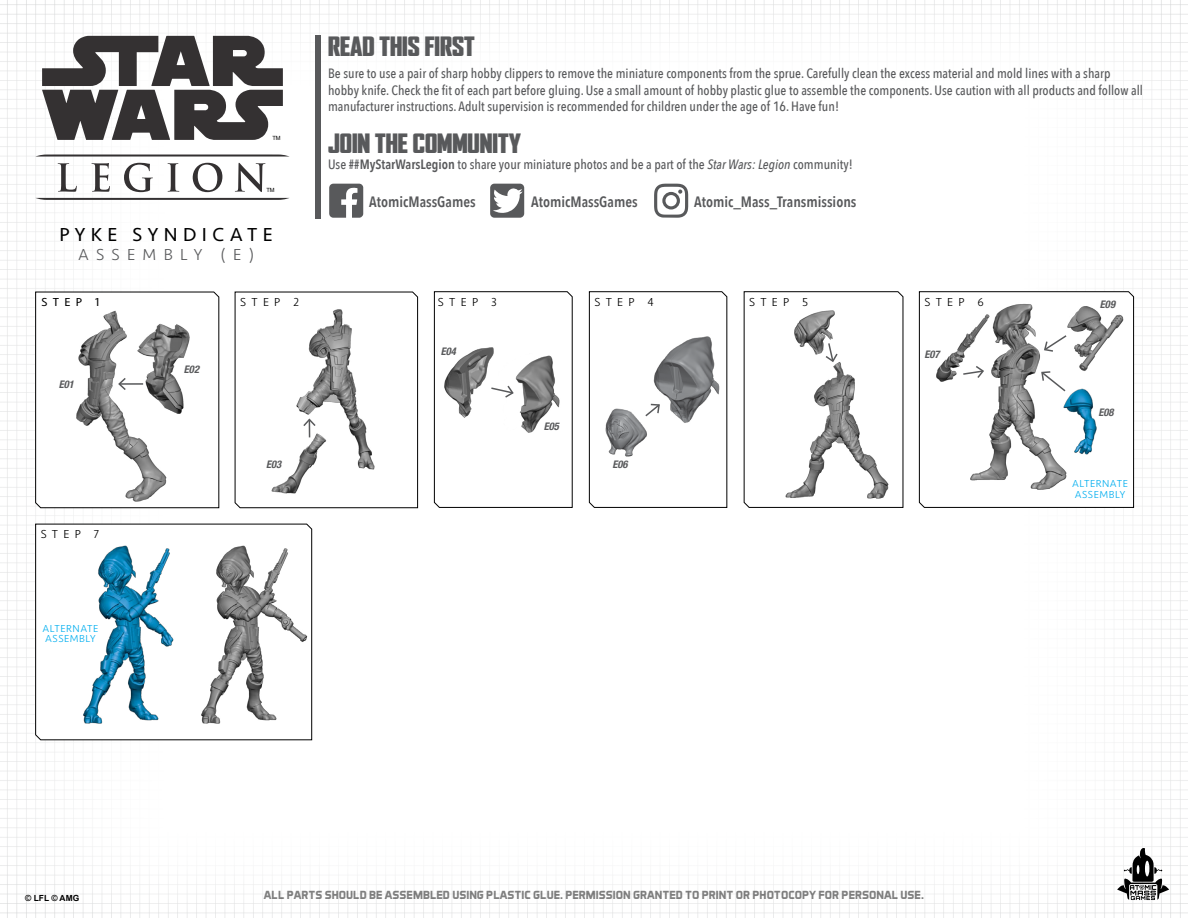
<style>
.page{position:relative;width:1188px;height:918px;background:#fff}
.page>*{position:absolute;margin:0;border:0;box-sizing:border-box;transform-origin:0 0}
.t1{font:900 condensed 25.5px "Agency FB";color:#58595b;scale:1.2 1}
.t2{font:19.5px "Seravek Basic";letter-spacing:.28em;color:#000}
.t3{font:300 16.5px "Seravek Basic";letter-spacing:.44em;color:#58595b}
.t4{font:600 15px "Avenir Next Condensed";color:#58595b}
.t5{font:500 13.5px/16.2px "Avenir Next Condensed";color:#58595b}
.t6{font:700 12px "Aero Matics Display";color:#000}
.t7{font:300 12px "Seravek Basic";letter-spacing:.44em;color:#000}
.t8{font:12px "Seravek Basic";color:#000}
.t9{font:300 10.5px/10.5px "Seravek Basic";letter-spacing:.05em;color:#00aeef}
.t10{font:italic 700 condensed 10.5px "Helvetica Neue LT Com";color:#58595b}
.t11{font:700 8.4px "Arial";color:#000}
.t12{font:5.7px "Arial";color:#000}
.s1{font-weight:600}
.s2{font-style:italic}
</style>
<div class="page">
<img style="left:0;top:0;width:1188px;height:918px">
<svg style="left:919px;top:291px;width:215px;height:217px"></svg>
<svg style="left:35px;top:523px;width:278px;height:218px"></svg>
<svg style="left:234px;top:291px;width:184px;height:218px"></svg>
<svg style="left:589px;top:291px;width:139px;height:217px"></svg>
<svg style="left:743px;top:291px;width:161px;height:217px"></svg>
<svg style="left:434px;top:291px;width:139px;height:217px"></svg>
<img style="left:35px;top:292px;width:183px;height:216px">
<img style="left:235px;top:295px;width:183px;height:213px">
<img style="left:418px;top:298px;width:176px;height:191px">
<img style="left:589px;top:307px;width:138px;height:182px">
<img style="left:744px;top:292px;width:159px;height:215px">
<img style="left:917px;top:295px;width:215px;height:202px">
<img style="left:56px;top:515px;width:118px;height:218px">
<img style="left:174px;top:515px;width:147px;height:218px">
<svg style="left:1117px;top:848px;width:52px;height:52px"></svg>
<svg style="left:42px;top:36px;width:241px;height:104px"></svg>
<svg style="left:35px;top:155px;width:255px;height:2px"></svg>
<svg style="left:35px;top:198px;width:255px;height:2px"></svg>
<svg style="left:58px;top:163px;width:19px;height:29px"></svg>
<svg style="left:91px;top:163px;width:19px;height:29px"></svg>
<svg style="left:124px;top:163px;width:29px;height:29px"></svg>
<svg style="left:168px;top:163px;width:11px;height:29px"></svg>
<svg style="left:193px;top:163px;width:29px;height:29px"></svg>
<svg style="left:235px;top:163px;width:30px;height:29px"></svg>
<div style="left:315px;top:35px;width:6px;height:184px;background:#58595b"></div>
<svg style="left:490px;top:184px;width:34px;height:34px"></svg>
<svg style="left:329px;top:184px;width:34px;height:34px"></svg>
<svg style="left:654px;top:184px;width:34px;height:34px"></svg>
<p class="t12" style="left:272px;top:134px;width:10px">TM</p>
<p class="t12" style="left:266px;top:186px;width:10px">TM</p>
<h2 class="t2" style="left:59px;top:222px;width:215px">PYKE SYNDICATE</h2>
<p class="t3" style="left:78px;top:245px;width:178px">ASSEMBLY (E)</p>
<h1 class="t1" style="left:328px;top:32px;width:124px">READ THIS FIRST</h1>
<p class="t5" style="left:328px;top:66px;width:816px">Be sure to use a pair of sharp hobby clippers to remove the miniature components from the sprue. Carefully clean the excess material and mold lines with a sharp hobby knife. Check the fit of each part before gluing. Use a small amount of hobby plastic glue to assemble the components. Use caution with all products and follow all manufacturer instructions. Adult supervision is recommended for children under the age of 16. Have fun!</p>
<h1 class="t1" style="left:328px;top:129px;width:162px">JOIN THE COMMUNITY</h1>
<p class="t5" style="left:328px;top:156px;width:526px">Use <span class="s1">##MyStarWarsLegion</span> to share your miniature photos and be a part of the <span class="s2">Star Wars: Legion</span> community!</p>
<p class="t4" style="left:369px;top:189px;width:108px">AtomicMassGames</p>
<p class="t4" style="left:531px;top:189px;width:108px">AtomicMassGames</p>
<p class="t4" style="left:694px;top:189px;width:164px">Atomic_Mass_Transmissions</p>
<p class="t8" style="left:42px;top:295px;width:59px">STEP 1</p>
<p class="t7" style="left:240px;top:295px;width:60px">STEP 2</p>
<p class="t7" style="left:438px;top:295px;width:60px">STEP 3</p>
<p class="t10" style="left:59px;top:378px;width:17px">E01</p>
<p class="t7" style="left:41px;top:527px;width:60px">STEP 7</p>
<p class="t9" style="left:42px;top:623px;width:57px">ALTERNATE<br>ASSEMBLY</p>
<p class="t10" style="left:184px;top:363px;width:17px">E02</p>
<p class="t10" style="left:266px;top:458px;width:17px">E03</p>
<p class="t10" style="left:441px;top:345px;width:17px">E04</p>
<p class="t10" style="left:544px;top:420px;width:17px">E05</p>
<p class="t7" style="left:594px;top:295px;width:61px">STEP 4</p>
<p class="t7" style="left:749px;top:295px;width:61px">STEP 5</p>
<p class="t7" style="left:924px;top:295px;width:61px">STEP 6</p>
<p class="t10" style="left:613px;top:458px;width:17px">E06</p>
<p class="t10" style="left:924px;top:348px;width:17px">E07</p>
<p class="t10" style="left:1100px;top:298px;width:17px">E09</p>
<p class="t10" style="left:1098px;top:406px;width:17px">E08</p>
<p class="t9" style="left:1072px;top:479px;width:57px">ALTERNATE<br>ASSEMBLY</p>
<p class="t11" style="left:25px;top:892px;width:56px">© LFL © AMG</p>
<p class="t6" style="left:264px;top:888px;width:661px">ALL PARTS SHOULD BE ASSEMBLED USING PLASTIC GLUE. PERMISSION GRANTED TO PRINT OR PHOTOCOPY FOR PERSONAL USE.</p>
</div>
